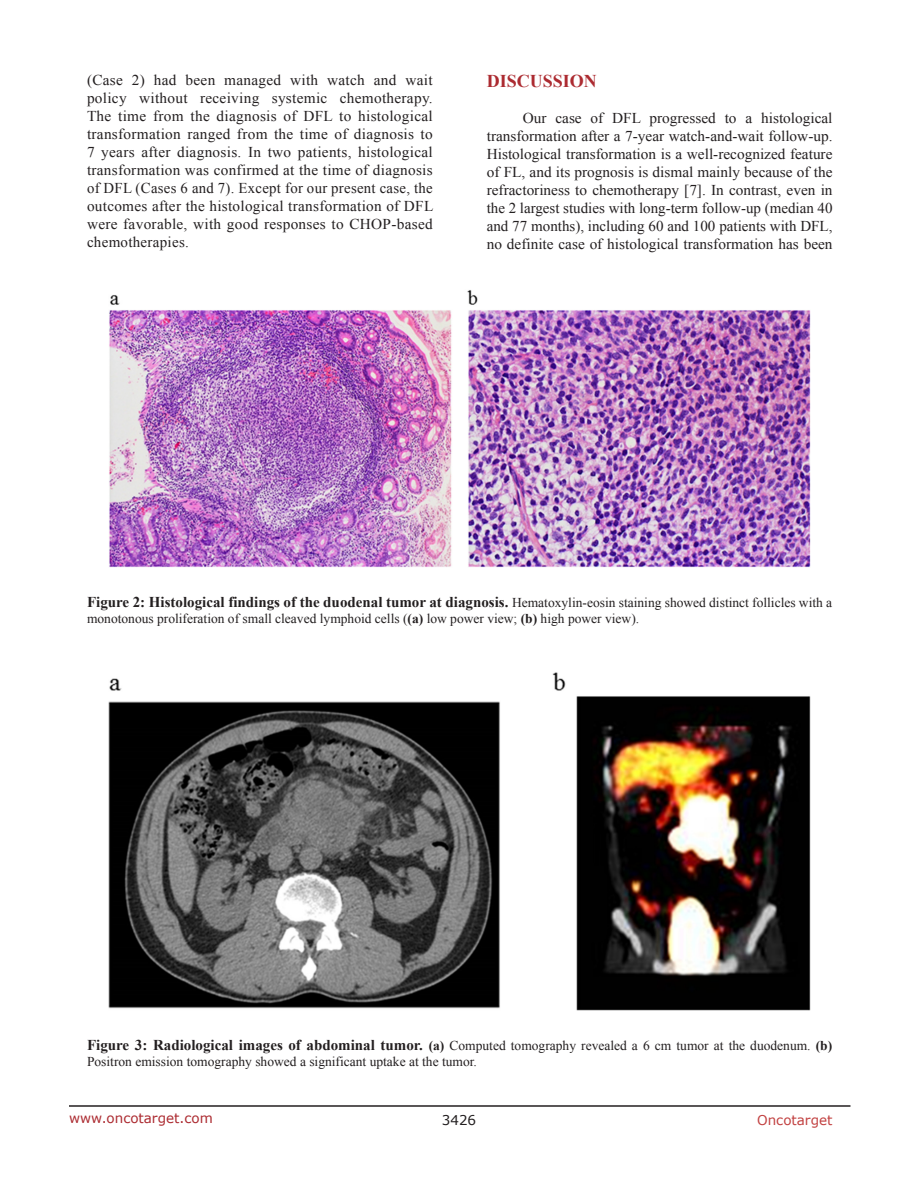
<style>
.page{position:relative;width:918px;height:1188px;background:#fff}
.page>*{position:absolute;margin:0;border:0;box-sizing:border-box;transform-origin:0 0}
.Heading{font:700 18px "Times New Roman";color:#ac2b31}
.BodyText{font:15px/18px "Times New Roman";letter-spacing:.01em;color:#231f20;text-align:justify}
.figuretext{font:700 15px "Times New Roman";color:#231f20}
.figuretext-2{font:13.5px/16.2px "Times New Roman";color:#231f20}
.t1{font:13.5px "Verdana";color:#ac2b31}
.t2{font:13.5px "Verdana";color:#c24141}
.t3{font:13.5px "Verdana";color:#231f20}
.s1{font-weight:400;font-size:13.5px}
.s2{font-weight:700}
.s3{font-weight:700;font-size:15px}
</style>
<div class="page">
<hr style="left:69px;top:1105px;width:781px;height:2px;background:#231f20">
<img style="left:109px;top:290px;width:702px;height:278px">
<img style="left:109px;top:672px;width:702px;height:339px">
<p class="BodyText" style="left:87px;top:71px;width:348px">(Case 2) had been managed with watch and wait policy without receiving systemic chemotherapy.<br>The time from the diagnosis of DFL to histological transformation ranged from the time of diagnosis to 7 years after diagnosis. In two patients, histological transformation was confirmed at the time of diagnosis of DFL (Cases 6 and 7). Except for our present case, the outcomes after the histological transformation of DFL were favorable, with good responses to CHOP-based chemotherapies.</p>
<p class="Heading" style="left:487px;top:69px;width:112px">DISCUSSION</p>
<p class="BodyText" style="left:487px;top:109px;width:347px;text-indent:36px">Our case of DFL progressed to a histological transformation after a 7-year watch-and-wait follow-up.<br>Histological transformation is a well-recognized feature of FL, and its prognosis is dismal mainly because of the refractoriness to chemotherapy [7]. In contrast, even in the 2 largest studies with long-term follow-up (median 40 and 77 months), including 60 and 100 patients with DFL, no definite case of histological transformation has been</p>
<p class="figuretext" style="left:87px;top:592px;width:747px">Figure 2: Histological findings of the duodenal tumor at diagnosis. <span class="s1">Hematoxylin-eosin staining showed distinct follicles with a</span></p>
<p class="figuretext-2" style="left:87px;top:610px;width:554px">monotonous proliferation of small cleaved lymphoid cells (<span class="s2">(a)</span> low power view; <span class="s2">(b)</span> high power view).</p>
<p class="figuretext-2" style="left:87px;top:1037px;width:747px"><span class="s3">Figure 3: Radiological images of abdominal tumor.</span> <span class="s2">(a)</span> Computed tomography revealed a 6 cm tumor at the duodenum. <span class="s2">(b)<br></span>Positron emission tomography showed a significant uptake at the tumor.</p>
<p class="t1" style="left:69px;top:1109px;width:145px">www.oncotarget.com</p>
<p class="t3" style="left:442px;top:1111px;width:36px">3426</p>
<p class="t2" style="left:757px;top:1111px;width:77px">Oncotarget</p>
</div>
